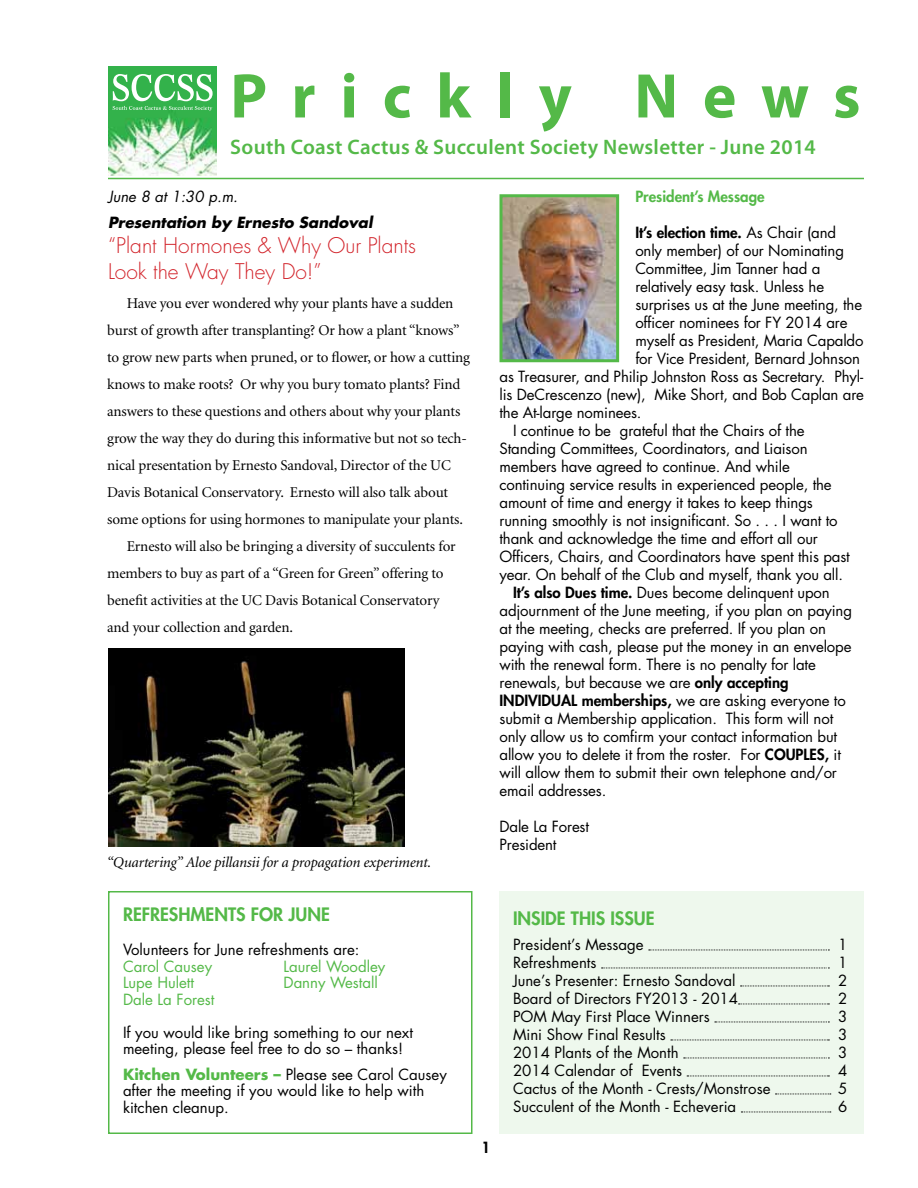
<style>
.page{position:relative;width:918px;height:1188px;background:#fff}
.page>*{position:absolute;margin:0;border:0;box-sizing:border-box;transform-origin:0 0}
.t1{font:700 63.6px "Myriad Pro";letter-spacing:.39em;color:#54b948}
.t2{font:600 21px "Myriad Pro";letter-spacing:.015em;color:#54b948}
.t3{font:300 21px/25.5px "Futura";color:#d2232a}
.t4{font:800 18px "Futura";color:#54b948}
.t5{font:15px/18px "Futura";letter-spacing:-.01em;color:#000}
.t6{font:15px "Minion";letter-spacing:-.01em;color:#000}
.t7{font:15px "Futura";color:#54b948}
.t8{font:italic 15px "Minion";letter-spacing:-.01em;color:#000}
.t9{font:800 15px "Futura";color:#000}
.t10{font:italic 700 15px "Futura";color:#000}
.t11{font:800 15px "Futura";color:#54b948}
.t12{font:italic 15px "Futura";color:#000}
.s1{font-weight:400}
.s2{font-weight:800}
.s3{font-weight:700;color:#54b948}
</style>
<div class="page">
<div style="left:500px;top:891px;width:364px;height:243px;background:#eef8ed"></div>
<svg style="left:649px;top:950px;width:180px;height:1px"></svg>
<svg style="left:602px;top:968px;width:227px;height:1px"></svg>
<svg style="left:741px;top:986px;width:88px;height:1px"></svg>
<svg style="left:738px;top:1004px;width:91px;height:1px"></svg>
<svg style="left:715px;top:1022px;width:114px;height:1px"></svg>
<svg style="left:671px;top:1040px;width:158px;height:1px"></svg>
<svg style="left:684px;top:1058px;width:145px;height:1px"></svg>
<svg style="left:687px;top:1076px;width:142px;height:1px"></svg>
<svg style="left:775px;top:1094px;width:56px;height:1px"></svg>
<svg style="left:741px;top:1112px;width:90px;height:1px"></svg>
<hr style="left:108px;top:178px;width:756px;height:1px;background:#54b948">
<img style="left:504px;top:198px;width:111px;height:160px">
<div style="left:500px;top:194px;width:119px;height:168px;border:3px solid #54b948"></div>
<img style="left:108px;top:67px;width:109px;height:109px">
<div style="left:108px;top:891px;width:364px;height:243px;border:2px solid #54b948"></div>
<img style="left:108px;top:649px;width:296px;height:198px">
<h1 class="t1" style="left:230px;top:55px;width:632px">Prickly News</h1>
<h2 class="t2" style="left:230px;top:133px;width:587px">South Coast Cactus &amp; Succulent Society Newsletter - June 2014</h2>
<p class="t12" style="left:108px;top:186px;width:131px">June 8 at 1:30 p.m.</p>
<p class="t10" style="left:108px;top:212px;width:266px">Presentation by Ernesto Sandoval</p>
<h2 class="t3" style="left:108px;top:233px;width:310px">“Plant Hormones &amp; Why Our Plants<br>Look the Way They Do!”</h2>
<p class="t6" style="left:127px;top:296px;width:328px">Have you ever wondered why your plants have a sudden</p>
<p class="t6" style="left:107px;top:323px;width:354px">burst of growth after transplanting? Or how a plant “knows”</p>
<p class="t6" style="left:107px;top:350px;width:364px">to grow new parts when pruned, or to flower, or how a cutting</p>
<p class="t6" style="left:107px;top:377px;width:355px">knows to make roots? Or why you bury tomato plants? Find</p>
<p class="t6" style="left:107px;top:404px;width:355px">answers to these questions and others about why your plants</p>
<p class="t6" style="left:107px;top:431px;width:361px">grow the way they do during this informative but not so tech-</p>
<p class="t6" style="left:107px;top:458px;width:345px">nical presentation by Ernesto Sandoval, Director of the UC</p>
<p class="t6" style="left:107px;top:485px;width:343px">Davis Botanical Conservatory. Ernesto will also talk about</p>
<p class="t6" style="left:107px;top:512px;width:357px">some options for using hormones to manipulate your plants.</p>
<p class="t6" style="left:127px;top:539px;width:331px">Ernesto will also be bringing a diversity of succulents for</p>
<p class="t6" style="left:107px;top:566px;width:338px">members to buy as part of a “Green for Green” offering to</p>
<p class="t6" style="left:107px;top:593px;width:334px">benefit activities at the UC Davis Botanical Conservatory</p>
<p class="t6" style="left:107px;top:620px;width:187px">and your collection and garden.</p>
<p class="t11" style="left:635px;top:187px;width:131px">President’s Message</p>
<p class="t9" style="left:635px;top:223px;width:202px">It’s election time. <span class="s1">As Chair (and</span></p>
<p class="t5" style="left:635px;top:242px;width:210px">only member) of our Nominating</p>
<p class="t5" style="left:635px;top:260px;width:187px">Committee, Jim Tanner had a</p>
<p class="t5" style="left:635px;top:278px;width:190px">relatively easy task. Unless he</p>
<p class="t5" style="left:635px;top:296px;width:228px">surprises us at the June meeting, the</p>
<p class="t5" style="left:635px;top:314px;width:214px">officer nominees for FY 2014 are</p>
<p class="t5" style="left:635px;top:332px;width:230px">myself as President, Maria Capaldo</p>
<p class="t5" style="left:635px;top:350px;width:226px">for Vice President, Bernard Johnson</p>
<p class="t5" style="left:500px;top:368px;width:365px">as Treasurer, and Philip Johnston Ross as Secretary. Phyl-</p>
<p class="t5" style="left:500px;top:386px;width:366px">lis DeCrescenzo (new), Mike Short, and Bob Caplan are</p>
<p class="t5" style="left:500px;top:404px;width:144px">the At-large nominees.</p>
<p class="t5" style="left:513px;top:422px;width:293px">I continue to be grateful that the Chairs of the</p>
<p class="t5" style="left:500px;top:440px;width:310px">Standing Committees, Coordinators, and Liaison</p>
<p class="t5" style="left:500px;top:458px;width:292px">members have agreed to continue. And while</p>
<p class="t5" style="left:500px;top:476px;width:334px">continuing service results in experienced people, the</p>
<p class="t5" style="left:500px;top:494px;width:315px">amount of time and energy it takes to keep things</p>
<p class="t5" style="left:500px;top:512px;width:340px">running smoothly is not insignificant. So . . . I want to</p>
<p class="t5" style="left:500px;top:530px;width:320px">thank and acknowledge the time and effort all our</p>
<p class="t5" style="left:500px;top:548px;width:352px">Officers, Chairs, and Coordinators have spent this past</p>
<p class="t5" style="left:500px;top:566px;width:345px">year. On behalf of the Club and myself, thank you all.</p>
<p class="t5" style="left:500px;top:584px;width:332px"><span class="s2">It’s also Dues time.</span> Dues become delinquent upon</p>
<p class="t5" style="left:500px;top:602px;width:354px">adjournment of the June meeting, if you plan on paying</p>
<p class="t5" style="left:500px;top:620px;width:328px">at the meeting, checks are preferred. If you plan on</p>
<p class="t5" style="left:500px;top:638px;width:354px">paying with cash, please put the money in an envelope</p>
<p class="t5" style="left:500px;top:656px;width:318px">with the renewal form. There is no penalty for late</p>
<p class="t5" style="left:500px;top:674px;width:291px">renewals, but because we are <span class="s2">only accepting</span></p>
<p class="t9" style="left:500px;top:691px;width:8px">INDI</p>
<p class="t5" style="left:500px;top:692px;width:348px;text-indent:29px"><span class="s2">VIDUAL memberships,</span> we are asking everyone to submit a Membership application. This form will not only allow us to comfirm your contact information but allow you to delete it from the roster. For <span class="s2">COUPLES,</span> it will allow them to submit their own telephone and/or email addresses.</p>
<p class="t5" style="left:500px;top:818px;width:91px">Dale La Forest<br>President</p>
<p class="t8" style="left:106px;top:855px;width:326px">“Quartering” Aloe pillansii for a propagation experiment.</p>
<p class="t4" style="left:123px;top:902px;width:208px">Refreshments for June</p>
<p class="t5" style="left:123px;top:941px;width:238px">Volunteers for June refreshments are:</p>
<p class="t7" style="left:123px;top:956px;width:91px">Carol Causey</p>
<p class="t7" style="left:284px;top:956px;width:103px">Laurel Woodley</p>
<p class="t7" style="left:123px;top:973px;width:73px">Lupe Hulett</p>
<p class="t7" style="left:284px;top:973px;width:96px">Danny Westall</p>
<p class="t7" style="left:123px;top:989px;width:93px">Dale La Forest</p>
<p class="t5" style="left:123px;top:1024px;width:291px;line-height:16.5px">If you would like bring something to our next meeting, please feel free to do so – thanks!</p>
<p class="t5" style="left:123px;top:1066px;width:325px;line-height:16.5px"><span class="s3">Kitchen Volunteers –</span> Please see Carol Causey after the meeting if you would like to help with kitchen cleanup.</p>
<p class="t9" style="left:482px;top:1137px;width:10px">1</p>
<p class="t4" style="left:513px;top:906px;width:143px">inside this issue</p>
<p class="t5" style="left:513px;top:936px;width:132px">President’s Message</p>
<p class="t5" style="left:838px;top:936px;width:11px">1</p>
<p class="t5" style="left:513px;top:954px;width:85px">Refreshments</p>
<p class="t5" style="left:838px;top:954px;width:11px">1</p>
<p class="t5" style="left:513px;top:972px;width:224px">June’s Presenter: Ernesto Sandoval</p>
<p class="t5" style="left:838px;top:972px;width:11px">2</p>
<p class="t5" style="left:513px;top:990px;width:227px">Board of Directors FY2013 - 2014</p>
<p class="t5" style="left:838px;top:990px;width:11px">2</p>
<p class="t5" style="left:513px;top:1008px;width:198px">POM May First Place Winners</p>
<p class="t5" style="left:838px;top:1008px;width:11px">3</p>
<p class="t5" style="left:513px;top:1026px;width:154px">Mini Show Final Results</p>
<p class="t5" style="left:838px;top:1026px;width:11px">3</p>
<p class="t5" style="left:513px;top:1044px;width:167px">2014 Plants of the Month</p>
<p class="t5" style="left:838px;top:1044px;width:11px">3</p>
<p class="t5" style="left:513px;top:1062px;width:171px">2014 Calendar of Events</p>
<p class="t5" style="left:838px;top:1062px;width:11px">4</p>
<p class="t5" style="left:513px;top:1080px;width:259px">Cactus of the Month - Crests/Monstrose</p>
<p class="t5" style="left:838px;top:1080px;width:11px">5</p>
<p class="t5" style="left:513px;top:1098px;width:225px">Succulent of the Month - Echeveria</p>
<p class="t5" style="left:838px;top:1098px;width:11px">6</p>
</div>
